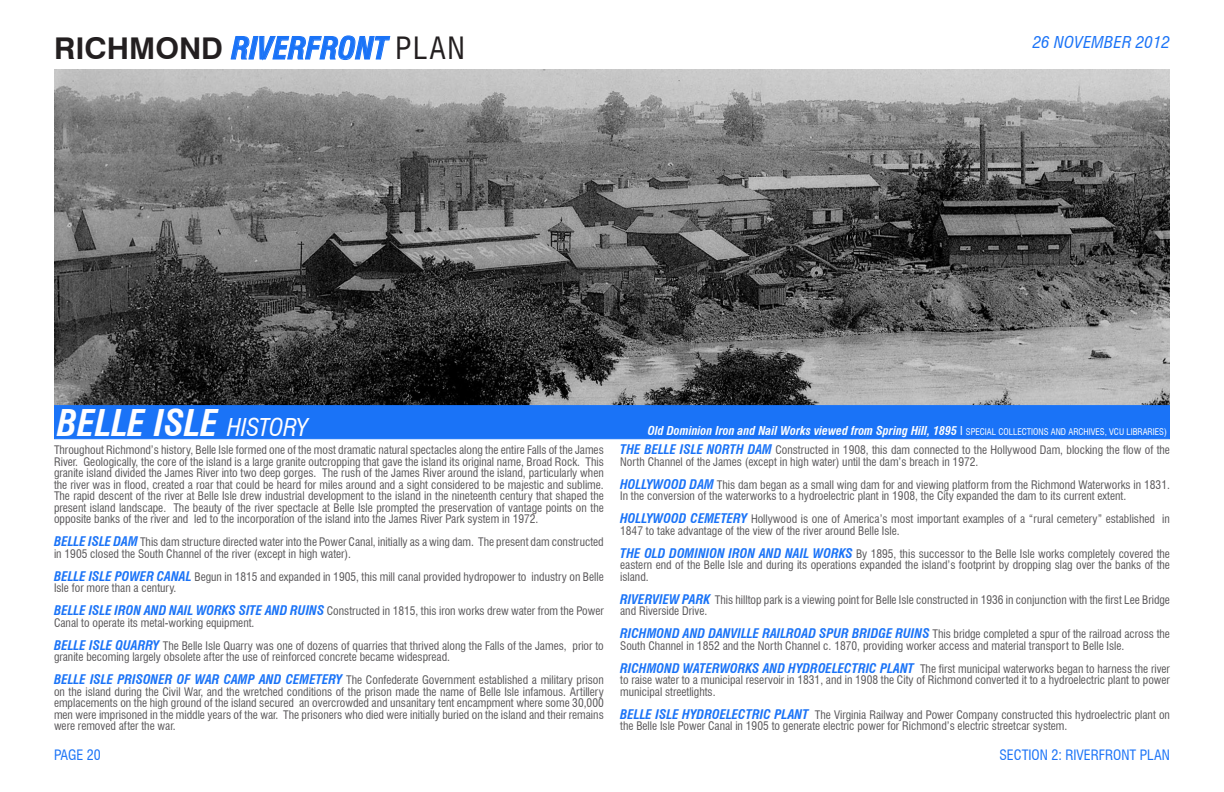
<style>
.page{position:relative;width:1224px;height:792px;background:#fff}
.page>*{position:absolute;margin:0;border:0;box-sizing:border-box;transform-origin:0 0}
.t1{font:italic 700 condensed 36px "Swiss 721 BT";color:#fffeff}
.t2{font:italic 700 condensed 30px "Swiss 721 BT";color:#1a73f7}
.t3{font:italic condensed 16px "Swiss 721 BT";letter-spacing:.01em;color:#1a73f7;scale:1.05 1}
.t4{font:condensed 14px "Swiss 721 BT";color:#1a73f7}
.t5{font:italic 700 condensed 12px "Swiss 721 BT";color:#fff}
.t6{font:condensed 11.5px/11.5px "Swiss 721 BT";color:#595759}
.s1{font-style:normal;font-stretch:normal;color:#231f20}
.s2{font-weight:400;font-style:normal;color:#231f20}
.s3{font-weight:400;font-size:24px}
.s4{font-weight:700;font-style:italic;font-size:13px;color:#1a73f7}
.s5{font-weight:400;font-style:normal}
.s6{font-weight:400;font-style:normal;font-size:9px}
</style>
<div class="page">
<img style="left:54px;top:69px;width:1116px;height:336px">
<svg style="left:231px;top:35px;width:159px;height:26px"></svg>
<div style="left:54px;top:405px;width:1116px;height:34px;background:#1a73f7;border:1px solid #1a73f7"></div>
<h2 class="t2" style="left:54px;top:30px;width:412px"><span class="s1">RICHMOND</span> RIVERFRONT <span class="s2">PLAN</span></h2>
<h3 class="t3" style="left:1033px;top:33px;width:132px">26 NOVEMBER 2012</h3>
<p class="t1" style="left:57px;top:401px;width:252px">BELLE ISLE <span class="s3">HISTORY</span></p>
<p class="t6" style="left:54px;top:444px;width:551px;text-align:justify">Throughout Richmond’s history, Belle Isle formed one of the most dramatic natural spectacles along the entire Falls of the James River. Geologically, the core of the island is a large granite outcropping that gave the island its original name, Broad Rock. This granite island divided the James River into two deep gorges. The rush of the James River around the island, particularly when the river was in flood, created a roar that could be heard for miles around and a sight considered to be majestic and sublime.<br>The rapid descent of the river at Belle Isle drew industrial development to the island in the nineteenth century that shaped the present island landscape. The beauty of the river spectacle at Belle Isle prompted the preservation of vantage points on the opposite banks of the river and led to the incorporation of the island into the James River Park system in 1972.</p>
<p class="t6" style="left:54px;top:536px;width:551px"><span class="s4">BELLE ISLE DAM</span> This dam structure directed water into the Power Canal, initially as a wing dam. The present dam constructed in 1905 closed the South Channel of the river (except in high water).</p>
<p class="t6" style="left:54px;top:571px;width:551px"><span class="s4">BELLE ISLE POWER CANAL</span> Begun in 1815 and expanded in 1905, this mill canal provided hydropower to industry on Belle<br>Isle for more than a century.</p>
<p class="t6" style="left:54px;top:605px;width:551px"><span class="s4">BELLE ISLE IRON AND NAIL WORKS SITE AND RUINS</span> Constructed in 1815, this iron works drew water from the Power<br>Canal to operate its metal-working equipment.</p>
<p class="t6" style="left:54px;top:640px;width:551px"><span class="s4">BELLE ISLE QUARRY</span> The Belle Isle Quarry was one of dozens of quarries that thrived along the Falls of the James, prior to granite becoming largely obsolete after the use of reinforced concrete became widespread.</p>
<p class="t6" style="left:54px;top:674px;width:551px;text-align:justify"><span class="s4">BELLE ISLE PRISONER OF WAR CAMP AND CEMETERY</span> The Confederate Government established a military prison on the island during the Civil War, and the wretched conditions of the prison made the name of Belle Isle infamous. Artillery emplacements on the high ground of the island secured an overcrowded and unsanitary tent encampment where some 30,000 men were imprisoned in the middle years of the war. The prisoners who died were initially buried on the island and their remains were removed after the war.</p>
<p class="t4" style="left:54px;top:746px;width:48px">PAGE 20</p>
<p class="t5" style="left:648px;top:423px;width:521px">Old Dominion Iron and Nail Works viewed from Spring Hill, 1895 <span class="s5">I</span> <span class="s6">SPECIAL COLLECTIONS AND ARCHIVES, VCU LIBRARIES)</span></p>
<p class="t6" style="left:620px;top:444px;width:551px"><span class="s4">THE BELLE ISLE NORTH DAM</span> Constructed in 1908, this dam connected to the Hollywood Dam, blocking the flow of the<br>North Channel of the James (except in high water) until the dam’s breach in 1972.</p>
<p class="t6" style="left:620px;top:479px;width:551px"><span class="s4">HOLLYWOOD DAM</span> This dam began as a small wing dam for and viewing platform from the Richmond Waterworks in 1831.<br>In the conversion of the waterworks to a hydroelectric plant in 1908, the City expanded the dam to its current extent.</p>
<p class="t6" style="left:620px;top:513px;width:551px"><span class="s4">HOLLYWOOD CEMETERY</span> Hollywood is one of America’s most important examples of a “rural cemetery” established in<br>1847 to take advantage of the view of the river around Belle Isle.</p>
<p class="t6" style="left:620px;top:548px;width:551px;text-align:justify"><span class="s4">THE OLD DOMINION IRON AND NAIL WORKS</span> By 1895, this successor to the Belle Isle works completely covered the eastern end of the Belle Isle and during its operations expanded the island’s footprint by dropping slag over the banks of the island.</p>
<p class="t6" style="left:620px;top:594px;width:551px"><span class="s4">RIVERVIEW PARK</span> This hilltop park is a viewing point for Belle Isle constructed in 1936 in conjunction with the first Lee Bridge and Riverside Drive.</p>
<p class="t6" style="left:620px;top:628px;width:551px"><span class="s4">RICHMOND AND DANVILLE RAILROAD SPUR BRIDGE RUINS</span> This bridge completed a spur of the railroad across the<br>South Channel in 1852 and the North Channel c. 1870, providing worker access and material transport to Belle Isle.</p>
<p class="t6" style="left:620px;top:663px;width:551px;text-align:justify"><span class="s4">RICHMOND WATERWORKS AND HYDROELECTRIC PLANT</span> The first municipal waterworks began to harness the river to raise water to a municipal reservoir in 1831, and in 1908 the City of Richmond converted it to a hydroelectric plant to power municipal streetlights.</p>
<p class="t6" style="left:620px;top:709px;width:551px"><span class="s4">BELLE ISLE HYDROELECTRIC PLANT</span> The Virginia Railway and Power Company constructed this hydroelectric plant on the Belle Isle Power Canal in 1905 to generate electric power for Richmond’s electric streetcar system.</p>
<p class="t4" style="left:999px;top:746px;width:172px">SECTION 2: RIVERFRONT PLAN</p>
</div>
